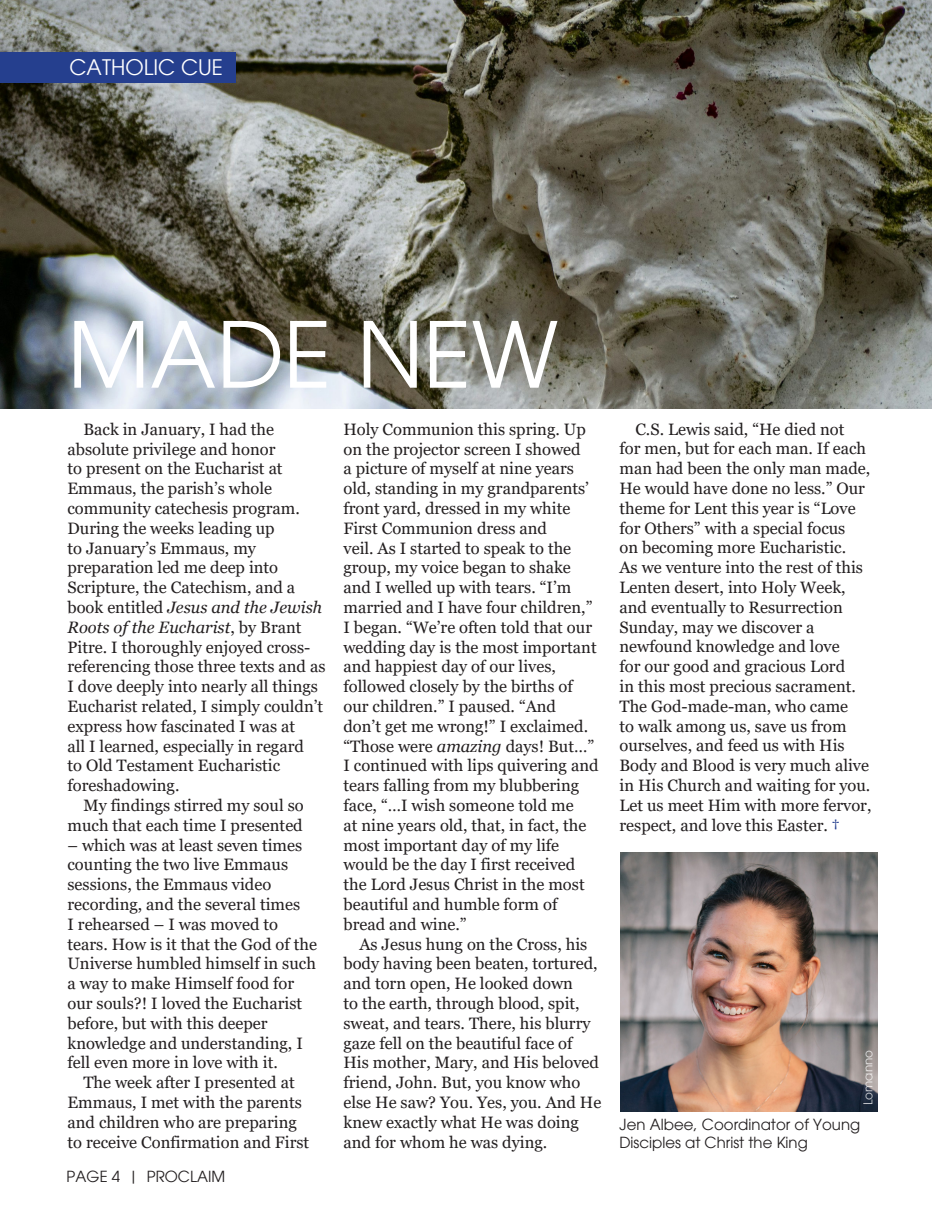
<style>
.page{position:relative;width:945px;height:1215px;background:#fff}
.page>*{position:absolute;margin:0;border:0;box-sizing:border-box;transform-origin:0 0}
.t1{font:90px "Avant Garde";color:#fff}
.t2{font:21px "Avant Garde";color:#fff}
.t3{font:16.5px/19.8px "Georgia";color:#231f20}
.t4{font:15px/18px "Avant Garde";color:#231f20}
.t5{font:12px "Avant Garde";color:#fff}
.s1{font-style:italic}
.s2{font-weight:700;color:#253f8e}
</style>
<div class="page">
<img style="left:0;top:0;width:932px;height:408px">
<img style="left:621px;top:852px;width:257px;height:260px">
<div style="left:0;top:52px;width:236px;height:31px;background:#253f8e"></div>
<p class="t2" style="left:70px;top:55px;width:155px">CATHOLIC CUE</p>
<p class="t1" style="left:68px;top:301px;width:492px">MADE NEW</p>
<p class="t3" style="left:68px;top:419px;width:259px;text-indent:16px">Back in January, I had the absolute privilege and honor<br>to present on the Eucharist at<br>Emmaus, the parish’s whole community catechesis program.<br>During the weeks leading up<br>to January’s Emmaus, my preparation led me deep into<br>Scripture, the Catechism, and a book entitled <span class="s1">Jesus and the Jewish<br>Roots of the Eucharist</span>, by Brant<br>Pitre. I thoroughly enjoyed cross&shy;referencing those three texts and as<br>I dove deeply into nearly all things<br>Eucharist related, I simply couldn’t express how fascinated I was at<br>all I learned, especially in regard<br>to Old Testament Eucharistic foreshadowing.</p>
<p class="t3" style="left:68px;top:796px;width:238px;text-align:right">My findings stirred my soul so much that each time I presented</p>
<p class="t3" style="left:68px;top:835px;width:251px">– which was at least seven times counting the two live Emmaus sessions, the Emmaus video recording, and the several times<br>I rehearsed – I was moved to tears. How is it that the God of the<br>Universe humbled himself in such a way to make Himself food for our souls?! I loved the Eucharist before, but with this deeper knowledge and understanding, I fell even more in love with it.</p>
<p class="t3" style="left:68px;top:1073px;width:243px;text-indent:16px">The week after I presented at<br>Emmaus, I met with the parents and children who are preparing to receive Confirmation and First</p>
<p class="t4" style="left:67px;top:1168px;width:160px">PAGE 4 | PROCLAIM</p>
<p class="t3" style="left:344px;top:419px;width:257px">Holy Communion this spring. Up on the projector screen I showed<br>a picture of myself at nine years old, standing in my grandparents’ front yard, dressed in my white<br>First Communion dress and<br>veil. As I started to speak to the group, my voice began to shake and I welled up with tears. “I’m married and I have four children,”<br>I began. “We’re often told that our wedding day is the most important and happiest day of our lives, followed closely by the births of our children.” I paused. “And<br>don’t get me wrong!” I exclaimed. “Those were <span class="s1">amazing</span> days! But…”<br>I continued with lips quivering and tears falling from my blubbering face, “…I wish someone told me<br>at nine years old, that, in fact, the most important day of my life would be the day I first received the Lord Jesus Christ in the most beautiful and humble form of bread and wine.”</p>
<p class="t3" style="left:344px;top:934px;width:259px;text-indent:16px">As Jesus hung on the Cross, his body having been beaten, tortured, and torn open, He looked down<br>to the earth, through blood, spit, sweat, and tears. There, his blurry gaze fell on the beautiful face of<br>His mother, Mary, and His beloved friend, John. But, you know who else He saw? You. Yes, you. And He knew exactly what He was doing and for whom he was dying.</p>
<p class="t3" style="left:620px;top:419px;width:253px;text-indent:16px">C.S. Lewis said, “He died not<br>for men, but for each man. If each man had been the only man made,<br>He would have done no less.” Our theme for Lent this year is “Love for Others” with a special focus<br>on becoming more Eucharistic.<br>As we venture into the rest of this<br>Lenten desert, into Holy Week, and eventually to Resurrection<br>Sunday, may we discover a newfound knowledge and love<br>for our good and gracious Lord<br>in this most precious sacrament.<br>The God-made-man, who came<br>to walk among us, save us from ourselves, and feed us with His<br>Body and Blood is very much alive in His Church and waiting for you.<br>Let us meet Him with more fervor, respect, and love this Easter. <span class="s2">†</span></p>
<p class="t5" style="left:861px;top:1105px;width:57px;rotate:-90deg">Lomanno</p>
<p class="t4" style="left:620px;top:1115px;width:242px">Jen Albee, Coordinator of Young<br>Disciples at Christ the King</p>
</div>
